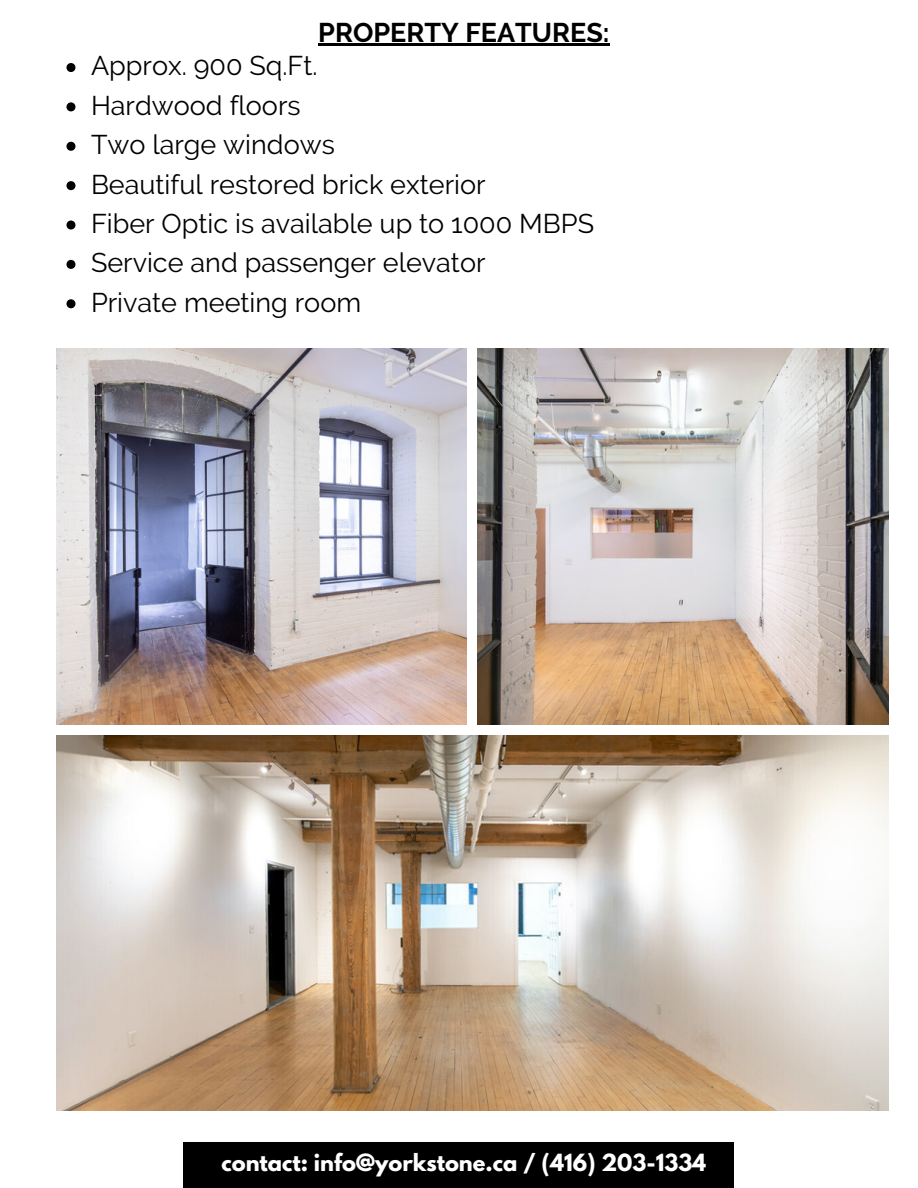
<style>
.page{position:relative;width:918px;height:1188px;background:#fff}
.page>*{position:absolute;margin:0;border:0;box-sizing:border-box;transform-origin:0 0}
.t1{font:27px "Raleway";color:#000}
.t2{font:700 27px "Raleway";color:#000}
.t3{font:700 21px "League Spartan";color:#fff}
</style>
<div class="page">
<img style="left:56px;top:349px;width:411px;height:375px">
<img style="left:478px;top:349px;width:411px;height:375px">
<img style="left:56px;top:736px;width:833px;height:374px">
<svg style="left:66px;top:63px;width:9px;height:9px"></svg>
<svg style="left:66px;top:102px;width:9px;height:9px"></svg>
<svg style="left:66px;top:142px;width:9px;height:9px"></svg>
<svg style="left:66px;top:181px;width:9px;height:9px"></svg>
<svg style="left:66px;top:221px;width:9px;height:9px"></svg>
<svg style="left:66px;top:260px;width:9px;height:9px"></svg>
<svg style="left:66px;top:299px;width:9px;height:9px"></svg>
<div style="left:184px;top:1142px;width:550px;height:46px;background:#000"></div>
<hr style="left:318px;top:44px;width:292px;height:2px;background:#000">
<h2 class="t2" style="left:318px;top:16px;width:293px">PROPERTY FEATURES:</h2>
<h1 class="t1" style="left:91px;top:50px;width:228px">Approx. 900 Sq.Ft.</h1>
<h2 class="t1" style="left:91px;top:89px;width:211px">Hardwood floors</h2>
<h2 class="t1" style="left:91px;top:129px;width:245px">Two large windows</h2>
<h2 class="t1" style="left:91px;top:168px;width:396px">Beautiful restored brick exterior</h2>
<h2 class="t1" style="left:91px;top:208px;width:505px">Fiber Optic is available up to 1000 MBPS</h2>
<h2 class="t1" style="left:91px;top:247px;width:396px">Service and passenger elevator</h2>
<h2 class="t1" style="left:91px;top:286px;width:272px">Private meeting room</h2>
<p class="t3" style="left:222px;top:1152px;width:486px">contact: info@yorkstone.ca / (416) 203-1334</p>
</div>
